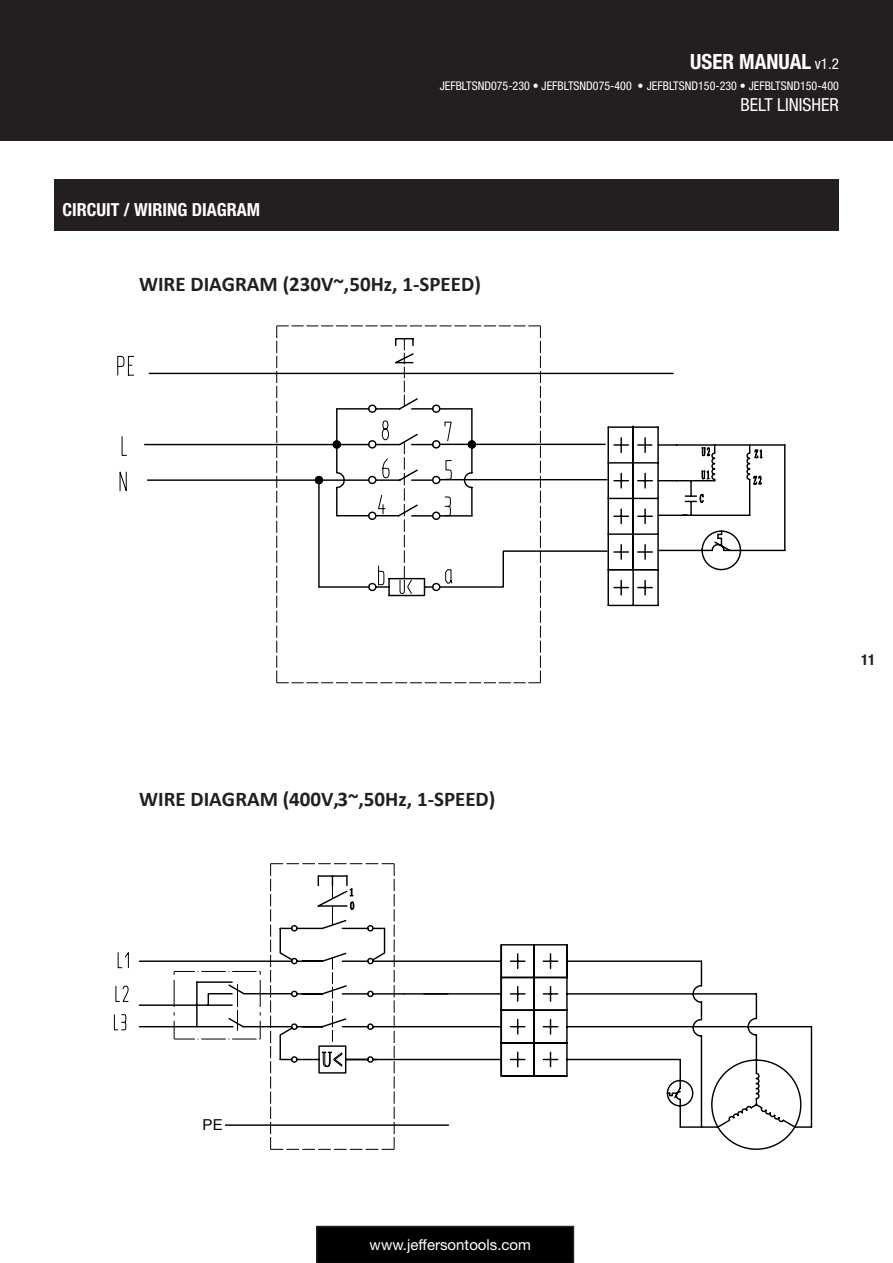
<style>
.page{position:relative;width:893px;height:1263px;background:#fff}
.page>*{position:absolute;margin:0;border:0;box-sizing:border-box;transform-origin:0 0}
.t1{font:700 21px "Calibri";color:#231f20}
.t2{font:700 condensed 21px "Helvetica Neue LT Std";color:#fff}
.t3{font:700 condensed 18px "Helvetica Neue LT Std";color:#fff}
.t4{font:condensed 18px "Helvetica Neue LT Std";color:#fff}
.t5{font:15px "Helvetica Neue LT Std";color:#fff}
.t6{font:700 condensed 15px "Helvetica Neue LT Std";color:#231f20}
.t7{font:15px "Arial";color:#000}
.t8{font:condensed 12px "Helvetica Neue LT Std";color:#fff}
.s1{font-weight:400;font-size:15px}
.s2{font-weight:700;font-stretch:normal}
</style>
<div class="page">
<div style="left:0;top:0;width:893px;height:141px;background:#231f20"></div>
<svg style="left:316px;top:1226px;width:258px;height:37px;background:#010101"></svg>
<div style="left:54px;top:179px;width:785px;height:51px;background:#231f20"></div>
<svg style="left:117px;top:356px;width:17px;height:20px"></svg>
<hr style="left:145px;top:444px;width:224px;height:1px;background:#000">
<svg style="left:148px;top:372px;width:526px;height:216px"></svg>
<svg style="left:119px;top:471px;width:8px;height:21px"></svg>
<svg style="left:121px;top:436px;width:6px;height:20px"></svg>
<hr style="left:608px;top:533px;width:50px;height:2px;background:#000">
<hr style="left:608px;top:498px;width:50px;height:1px;background:#000">
<hr style="left:608px;top:462px;width:50px;height:2px;background:#000">
<hr style="left:608px;top:426px;width:50px;height:2px;background:#000">
<hr style="left:608px;top:605px;width:50px;height:1px;background:#000">
<svg style="left:638px;top:580px;width:14px;height:15px"></svg>
<svg style="left:614px;top:580px;width:14px;height:15px"></svg>
<hr style="left:608px;top:569px;width:50px;height:1px;background:#000">
<hr style="left:607px;top:427px;width:2px;height:178px;background:#000">
<hr style="left:657px;top:427px;width:2px;height:178px;background:#000">
<hr style="left:632px;top:426px;width:2px;height:179px;background:#000">
<svg style="left:276px;top:325px;width:330px;height:358px"></svg>
<svg style="left:657px;top:444px;width:129px;height:127px"></svg>
<svg style="left:279px;top:550px;width:329px;height:134px"></svg>
<svg style="left:224px;top:944px;width:589px;height:206px"></svg>
<hr style="left:501px;top:944px;width:33px;height:1px;background:#000">
<svg style="left:270px;top:863px;width:125px;height:287px"></svg>
<svg style="left:117px;top:952px;width:12px;height:16px"></svg>
<svg style="left:115px;top:985px;width:14px;height:17px"></svg>
<svg style="left:114px;top:1014px;width:13px;height:16px"></svg>
<svg style="left:138px;top:971px;width:123px;height:69px"></svg>
<hr style="left:244px;top:993px;width:47px;height:1px;background:#000">
<hr style="left:243px;top:1026px;width:48px;height:1px;background:#000">
<hr style="left:140px;top:960px;width:152px;height:2px;background:#000">
<hr style="left:680px;top:1126px;width:21px;height:2px;background:#000">
<hr style="left:373px;top:1059px;width:128px;height:1px;background:#000">
<hr style="left:501px;top:1075px;width:33px;height:1px;background:#000">
<hr style="left:534px;top:1075px;width:33px;height:1px;background:#000">
<p class="t3" style="left:63px;top:199px;width:199px">CIRCUIT / WIRING DIAGRAM</p>
<h1 class="t2" style="left:690px;top:49px;width:150px">USER MANUAL <span class="s1">v1.2</span></h1>
<p class="t8" style="left:440px;top:79px;width:401px">JEFBLTSND075-230 <span class="s2">•</span> JEFBLTSND075-400 <span class="s2">•</span> JEFBLTSND150-230 <span class="s2">•</span> JEFBLTSND150-400</p>
<h2 class="t4" style="left:740px;top:94px;width:100px">BELT LINISHER</h2>
<h1 class="t1" style="left:139px;top:269px;width:343px">WIRE DIAGRAM (230V~,50Hz, 1-SPEED)</h1>
<h1 class="t1" style="left:139px;top:784px;width:358px">WIRE DIAGRAM (400V,3~,50Hz, 1-SPEED)</h1>
<p class="t7" style="left:203px;top:1114px;width:22px">PE</p>
<p class="t5" style="left:370px;top:1235px;width:163px">www.jeffersontools.com</p>
<p class="t6" style="left:861px;top:651px;width:16px">11</p>
</div>
